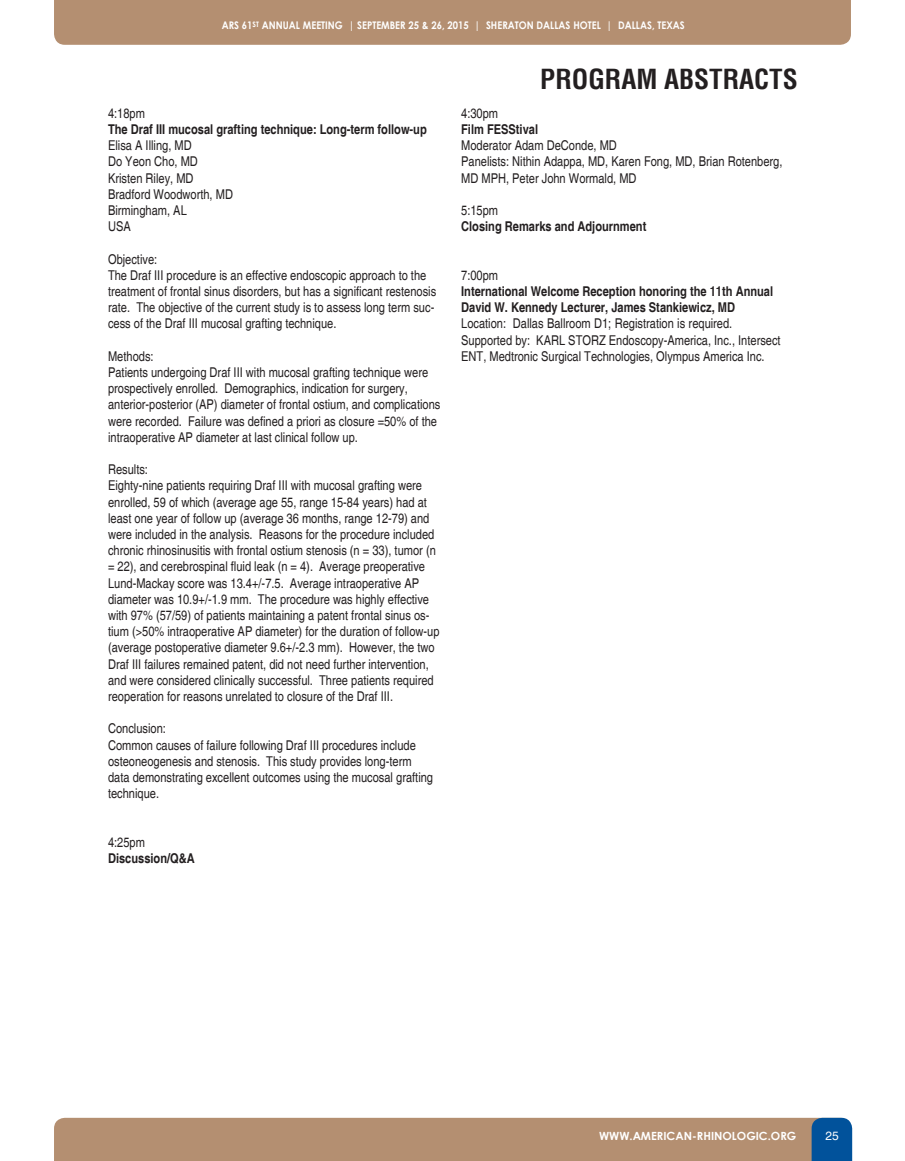
<style>
.page{position:relative;width:905px;height:1161px;background:#fff}
.page>*{position:absolute;margin:0;border:0;box-sizing:border-box;transform-origin:0 0}
.t1{font:700 condensed 27px "Helvetica LT";color:#231f20}
.BODY_9pt__auto{font:condensed 13.5px/16.2px "Helvetica";color:#231f20}
.BODY_9pt__auto-2{font:700 condensed 13.5px/16.2px "Helvetica";color:#231f20}
.t2{font:12px "Helvetica";color:#fff}
.t3{font:700 11.25px "Century Gothic";color:#fff}
.t4{font:700 10.5px "Century Gothic";color:#fff;scale:.9 1}
</style>
<div class="page">
<div style="left:54px;top:1118px;width:798px;height:43px;background:#b48f71"></div>
<div style="left:54px;top:0;width:796px;height:45px;background:#b48f71"></div>
<p class="t4" style="left:222px;top:17px;width:516px">ARS 61<sup>ST</sup> ANNUAL MEETING | SEPTEMBER 25 &amp; 26, 2015 | SHERATON DALLAS HOTEL | DALLAS, TEXAS</p>
<p class="BODY_9pt__auto" style="left:108px;top:105px;width:38px">4:18pm</p>
<p class="BODY_9pt__auto-2" style="left:108px;top:121px;width:320px">The Draf III mucosal grafting technique: Long-term follow-up</p>
<p class="BODY_9pt__auto" style="left:108px;top:138px;width:85px">Elisa A Illing, MD</p>
<p class="BODY_9pt__auto" style="left:108px;top:154px;width:91px">Do Yeon Cho, MD</p>
<p class="BODY_9pt__auto" style="left:108px;top:170px;width:87px">Kristen Riley, MD</p>
<p class="BODY_9pt__auto" style="left:108px;top:186px;width:126px">Bradford Woodworth, MD</p>
<p class="BODY_9pt__auto" style="left:108px;top:202px;width:80px">Birmingham, AL</p>
<p class="BODY_9pt__auto" style="left:108px;top:219px;width:24px">USA</p>
<p class="BODY_9pt__auto" style="left:108px;top:251px;width:51px">Objective:</p>
<p class="BODY_9pt__auto" style="left:108px;top:267px;width:329px">The Draf III procedure is an effective endoscopic approach to the treatment of frontal sinus disorders, but has a significant restenosis rate. The objective of the current study is to assess long term suc&shy;cess of the Draf III mucosal grafting technique.</p>
<p class="BODY_9pt__auto" style="left:108px;top:348px;width:47px">Methods:</p>
<p class="BODY_9pt__auto" style="left:108px;top:364px;width:334px">Patients undergoing Draf III with mucosal grafting technique were prospectively enrolled. Demographics, indication for surgery, anterior-posterior (AP) diameter of frontal ostium, and complications were recorded. Failure was defined a priori as closure =50% of the intraoperative AP diameter at last clinical follow up.</p>
<p class="BODY_9pt__auto" style="left:108px;top:462px;width:41px">Results:</p>
<p class="BODY_9pt__auto" style="left:108px;top:478px;width:333px">Eighty-nine patients requiring Draf III with mucosal grafting were enrolled, 59 of which (average age 55, range 15-84 years) had at least one year of follow up (average 36 months, range 12-79) and were included in the analysis. Reasons for the procedure included chronic rhinosinusitis with frontal ostium stenosis (n = 33), tumor (n = 22), and cerebrospinal fluid leak (n = 4). Average preoperative Lund-Mackay score was 13.4+/-7.5. Average intraoperative AP diameter was 10.9+/-1.9 mm. The procedure was highly effective with 97% (57/59) of patients maintaining a patent frontal sinus os&shy;tium (&gt;50% intraoperative AP diameter) for the duration of follow-up (average postoperative diameter 9.6+/-2.3 mm). However, the two Draf III failures remained patent, did not need further intervention, and were considered clinically successful. Three patients required reoperation for reasons unrelated to closure of the Draf III.</p>
<p class="BODY_9pt__auto" style="left:108px;top:721px;width:59px">Conclusion:</p>
<p class="BODY_9pt__auto" style="left:108px;top:737px;width:326px">Common causes of failure following Draf III procedures include osteoneogenesis and stenosis. This study provides long-term data demonstrating excellent outcomes using the mucosal grafting technique.</p>
<p class="BODY_9pt__auto" style="left:108px;top:834px;width:38px">4:25pm</p>
<p class="BODY_9pt__auto-2" style="left:108px;top:850px;width:88px">Discussion/Q&amp;A</p>
<p class="t1" style="left:540px;top:62px;width:259px">PROGRAM ABSTRACTS</p>
<p class="BODY_9pt__auto" style="left:461px;top:105px;width:38px">4:30pm</p>
<p class="BODY_9pt__auto-2" style="left:461px;top:121px;width:78px">Film FESStival</p>
<p class="BODY_9pt__auto" style="left:461px;top:138px;width:157px">Moderator Adam DeConde, MD</p>
<p class="BODY_9pt__auto" style="left:461px;top:154px;width:323px">Panelists: Nithin Adappa, MD, Karen Fong, MD, Brian Rotenberg,<br>MD MPH, Peter John Wormald, MD</p>
<p class="BODY_9pt__auto" style="left:461px;top:202px;width:38px">5:15pm</p>
<p class="BODY_9pt__auto-2" style="left:461px;top:218px;width:187px">Closing Remarks and Adjournment</p>
<p class="BODY_9pt__auto" style="left:461px;top:267px;width:38px">7:00pm</p>
<p class="BODY_9pt__auto-2" style="left:461px;top:283px;width:313px">International Welcome Reception honoring the 11th Annual<br>David W. Kennedy Lecturer, James Stankiewicz, MD</p>
<p class="BODY_9pt__auto" style="left:461px;top:316px;width:273px">Location: Dallas Ballroom D1; Registration is required.</p>
<p class="BODY_9pt__auto" style="left:461px;top:332px;width:321px">Supported by: KARL STORZ Endoscopy-America, Inc., Intersect<br>ENT, Medtronic Surgical Technologies, Olympus America Inc.</p>
<p class="t3" style="left:599px;top:1127px;width:199px">WWW.AMERICAN-RHINOLOGIC.ORG</p>
<p class="t2" style="left:825px;top:1129px;width:15px">25</p>
</div>
